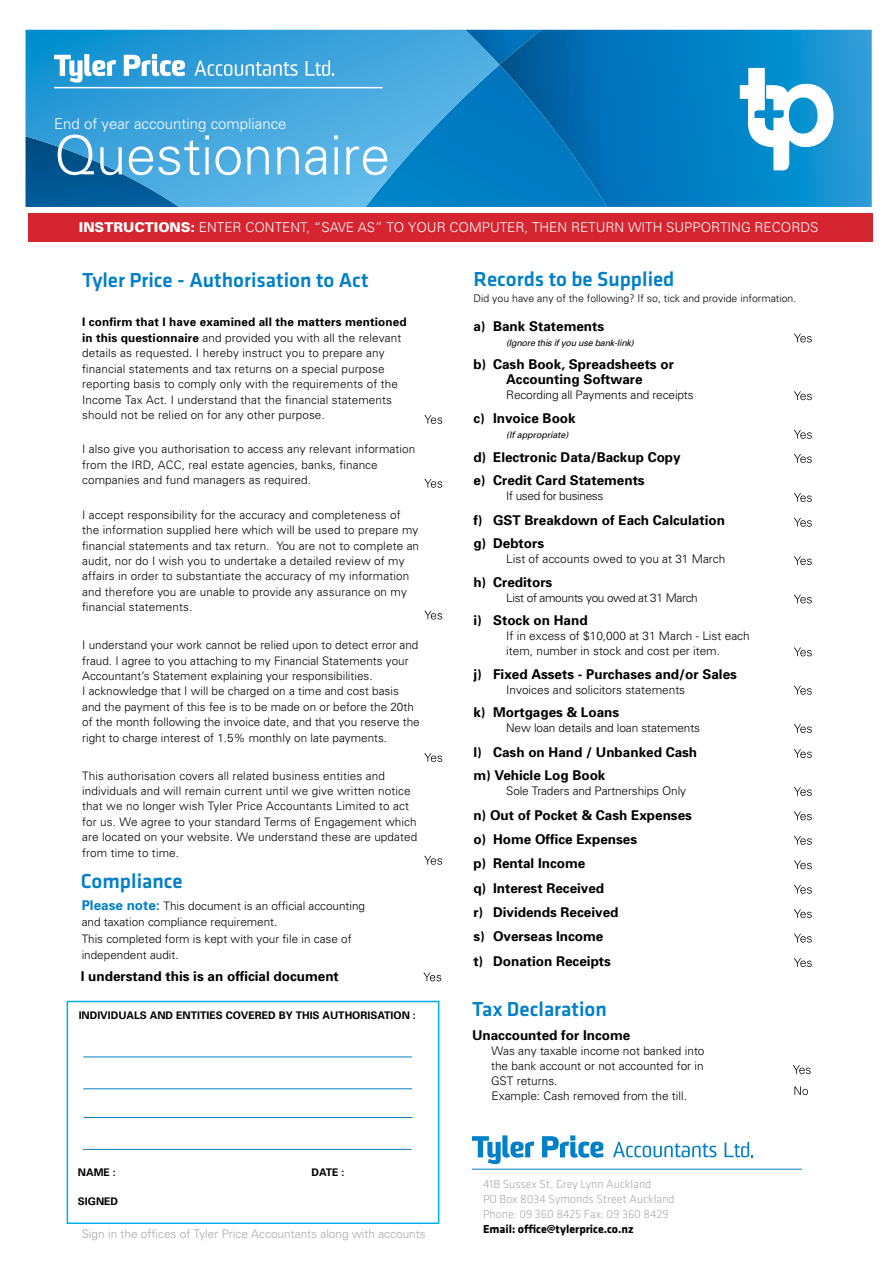
<style>
.page{position:relative;width:893px;height:1263px;background:#fff}
.page>*{position:absolute;margin:0;border:0;box-sizing:border-box;transform-origin:0 0}
.t1{font:300 54px "Univers";color:#fff}
.t2{font:500 21px "Klavika Basic";color:#0080c7}
.t3{font:300 15px "Univers";color:#fff}
.t4{font:700 13.5px/24.3px "Univers";color:#000}
.t5{font:300 13.5px "Univers";color:#fff}
.t6{font:300 12px/15px "Klavika Basic";color:#a7a9ac}
.t7{font:700 12px "Klavika Basic";color:#000}
.t8{font:300 11.85px/15px "Univers";color:#000}
.t9{font:300 11.85px "Univers";color:#a7a9ac}
.t10{font:300 11.85px "Univers";letter-spacing:-.03em;color:#000}
.t11{font:300 11.7px/15.5px "Univers";letter-spacing:.01em;color:#000}
.t12{font:700 10.5px "Univers";color:#000}
.t13{font:300 10.5px "Univers";color:#000}
.t14{font:italic 9px "Univers";letter-spacing:-.03em;color:#000}
.t15{font:italic 9px "Univers";letter-spacing:-.01em;color:#000}
.s1{font-weight:900}
.s2{font-weight:700}
.s3{font-weight:700;font-size:13.5px;color:#0080c7}
</style>
<div class="page">
<svg style="left:794px;top:334px;width:18px;height:8px"></svg>
<svg style="left:794px;top:391px;width:18px;height:9px"></svg>
<svg style="left:794px;top:430px;width:18px;height:9px"></svg>
<svg style="left:794px;top:454px;width:18px;height:9px"></svg>
<svg style="left:794px;top:493px;width:18px;height:9px"></svg>
<svg style="left:794px;top:518px;width:18px;height:9px"></svg>
<svg style="left:794px;top:556px;width:18px;height:9px"></svg>
<svg style="left:794px;top:594px;width:18px;height:9px"></svg>
<svg style="left:794px;top:647px;width:18px;height:9px"></svg>
<svg style="left:794px;top:686px;width:18px;height:9px"></svg>
<svg style="left:794px;top:724px;width:18px;height:9px"></svg>
<svg style="left:794px;top:749px;width:18px;height:9px"></svg>
<svg style="left:794px;top:787px;width:18px;height:9px"></svg>
<svg style="left:794px;top:811px;width:18px;height:9px"></svg>
<svg style="left:794px;top:836px;width:18px;height:9px"></svg>
<svg style="left:794px;top:860px;width:18px;height:9px"></svg>
<svg style="left:794px;top:885px;width:18px;height:9px"></svg>
<svg style="left:794px;top:909px;width:18px;height:9px"></svg>
<svg style="left:794px;top:934px;width:18px;height:8px"></svg>
<svg style="left:794px;top:958px;width:18px;height:9px"></svg>
<svg style="left:607px;top:30px;width:265px;height:177px;background:#0984c8"></svg>
<svg style="left:499px;top:30px;width:108px;height:177px;background:#0070b5"></svg>
<svg style="left:26px;top:30px;width:473px;height:177px;background:#339ad3"></svg>
<svg style="left:306px;top:60px;width:28px;height:16px"></svg>
<svg style="left:54px;top:54px;width:62px;height:29px"></svg>
<svg style="left:124px;top:54px;width:61px;height:22px"></svg>
<svg style="left:194px;top:60px;width:104px;height:16px;background:#6cb9e3"></svg>
<hr style="left:54px;top:87px;width:329px;height:1px;background:#fff">
<svg style="left:739px;top:68px;width:95px;height:103px"></svg>
<svg style="left:725px;top:1142px;width:28px;height:15px"></svg>
<svg style="left:472px;top:1135px;width:62px;height:29px"></svg>
<svg style="left:542px;top:1135px;width:62px;height:23px"></svg>
<svg style="left:613px;top:1142px;width:103px;height:15px"></svg>
<hr style="left:472px;top:1169px;width:330px;height:1px;background:#0080c7">
<div style="left:28px;top:213px;width:844px;height:29px;background:#d52530"></div>
<div style="left:67px;top:1001px;width:372px;height:223px;border:2px solid #00aeef"></div>
<svg style="left:793px;top:1065px;width:18px;height:9px"></svg>
<svg style="left:794px;top:1086px;width:14px;height:9px"></svg>
<svg style="left:423px;top:972px;width:18px;height:9px"></svg>
<svg style="left:424px;top:415px;width:18px;height:9px"></svg>
<svg style="left:424px;top:479px;width:18px;height:9px"></svg>
<svg style="left:424px;top:611px;width:18px;height:8px"></svg>
<svg style="left:424px;top:753px;width:18px;height:9px"></svg>
<svg style="left:424px;top:856px;width:18px;height:9px"></svg>
<hr style="left:83px;top:1088px;width:329px;height:1px;background:#0080c7">
<hr style="left:84px;top:1117px;width:328px;height:1px;background:#0080c7">
<hr style="left:83px;top:1057px;width:329px;height:1px;background:#0080c7">
<hr style="left:83px;top:1149px;width:329px;height:1px;background:#0080c7">
<p class="t3" style="left:54px;top:115px;width:234px">End of year accounting compliance</p>
<h1 class="t1" style="left:54px;top:123px;width:338px">Questionnaire</h1>
<p class="t5" style="left:79px;top:219px;width:741px"><span class="s1">INSTRUCTIONS:</span> ENTER CONTENT, “SAVE AS” TO YOUR COMPUTER, THEN RETURN WITH SUPPORTING RECORDS</p>
<h2 class="t2" style="left:82px;top:265px;width:288px">Tyler Price - Authorisation to Act</h2>
<p class="t11" style="left:82px;top:314px;width:326px"><span class="s2">I confirm that I have examined all the matters mentioned in this questionnaire</span> and provided you with all the relevant details as requested. I hereby instruct you to prepare any financial statements and tax returns on a special purpose reporting basis to comply only with the requirements of the Income Tax Act. I understand that the financial statements should not be relied on for any other purpose.</p>
<p class="t11" style="left:82px;top:441px;width:335px">I also give you authorisation to access any relevant information from the IRD, ACC, real estate agencies, banks, finance companies and fund managers as required.</p>
<p class="t11" style="left:82px;top:506px;width:338px">I accept responsibility for the accuracy and completeness of the information supplied here which will be used to prepare my financial statements and tax return. You are not to complete an audit, nor do I wish you to undertake a detailed review of my affairs in order to substantiate the accuracy of my information and therefore you are unable to provide any assurance on my financial statements.</p>
<p class="t11" style="left:82px;top:637px;width:339px">I understand your work cannot be relied upon to detect error and fraud. I agree to you attaching to my Financial Statements your Accountant’s Statement explaining your responsibilities.<br>I acknowledge that I will be charged on a time and cost basis and the payment of this fee is to be made on or before the 20th of the month following the invoice date, and that you reserve the right to charge interest of 1.5% monthly on late payments.</p>
<p class="t11" style="left:82px;top:767px;width:337px">This authorisation covers all related business entities and individuals and will remain current until we give written notice that we no longer wish Tyler Price Accountants Limited to act for us. We agree to your standard Terms of Engagement which are located on your website. We understand these are updated from time to time.</p>
<h2 class="t2" style="left:81px;top:867px;width:103px">Compliance</h2>
<p class="t11" style="left:82px;top:897px;width:285px;line-height:16.5px"><span class="s3">Please note:</span> This document is an official accounting and taxation compliance requirement.<br>This completed form is kept with your file in case of independent audit.</p>
<p class="t4" style="left:81px;top:964px;width:260px">I understand this is an official document</p>
<p class="t12" style="left:79px;top:1009px;width:339px">INDIVIDUALS AND ENTITIES COVERED BY THIS AUTHORISATION :</p>
<p class="t12" style="left:78px;top:1165px;width:39px">NAME :</p>
<p class="t12" style="left:311px;top:1165px;width:35px">DATE :</p>
<p class="t12" style="left:78px;top:1195px;width:42px">SIGNED</p>
<p class="t9" style="left:82px;top:1227px;width:346px">Sign in the offices of Tyler Price Accountants along with accounts</p>
<h2 class="t2" style="left:474px;top:264px;width:202px">Records to be Supplied</h2>
<p class="t13" style="left:474px;top:292px;width:324px">Did you have any of the following? If so, tick and provide information.</p>
<p class="t4" style="left:474px;top:313px;width:132px">a) Bank Statements</p>
<p class="t14" style="left:506px;top:337px;width:129px">(Ignore this if you use bank-link)</p>
<p class="t4" style="left:474px;top:356px;width:202px;line-height:15px;text-align:center">b) Cash Book, Spreadsheets or<br>Accounting Software</p>
<p class="t8" style="left:506px;top:387px;width:189px">Recording all Payments and receipts</p>
<p class="t4" style="left:474px;top:405px;width:104px">c) Invoice Book</p>
<p class="t15" style="left:506px;top:429px;width:64px">(If appropriate)</p>
<p class="t4" style="left:474px;top:445px;width:209px;line-height:23.5px">d) Electronic Data/Backup Copy e) Credit Card Statements</p>
<p class="t10" style="left:506px;top:489px;width:99px">If used for business</p>
<p class="t4" style="left:474px;top:508px;width:253px;line-height:23.5px">f) GST Breakdown of Each Calculation g) Debtors</p>
<p class="t8" style="left:506px;top:551px;width:221px">List of accounts owed to you at 31 March</p>
<p class="t4" style="left:474px;top:569px;width:80px">h) Creditors</p>
<p class="t10" style="left:506px;top:590px;width:193px">List of amounts you owed at 31 March</p>
<p class="t4" style="left:474px;top:608px;width:116px">i) Stock on Hand</p>
<p class="t8" style="left:506px;top:628px;width:245px">If in excess of $10,000 at 31 March - List each item, number in stock and cost per item.</p>
<p class="t4" style="left:474px;top:661px;width:265px">j) Fixed Assets - Purchases and/or Sales</p>
<p class="t8" style="left:506px;top:682px;width:181px">Invoices and solicitors statements</p>
<p class="t4" style="left:474px;top:700px;width:147px">k) Mortgages &amp; Loans</p>
<p class="t8" style="left:506px;top:720px;width:195px">New loan details and loan statements</p>
<p class="t4" style="left:474px;top:740px;width:225px;line-height:23.5px">l) Cash on Hand / Unbanked Cash m) Vehicle Log Book</p>
<p class="t8" style="left:506px;top:783px;width:181px">Sole Traders and Partnerships Only</p>
<p class="t4" style="left:474px;top:802px;width:220px">n) Out of Pocket &amp; Cash Expenses o) Home Office Expenses<br>p) Rental Income<br>q) Interest Received<br>r) Dividends Received<br>s) Overseas Income<br>t) Donation Receipts</p>
<h2 class="t2" style="left:472px;top:995px;width:136px">Tax Declaration</h2>
<p class="t4" style="left:472px;top:1022px;width:160px">Unaccounted for Income</p>
<p class="t8" style="left:491px;top:1042px;width:215px">Was any taxable income not banked into the bank account or not accounted for in<br>GST returns.<br>Example: Cash removed from the till.</p>
<p class="t6" style="left:483px;top:1176px;width:193px">41B Sussex St, Grey Lynn Auckland<br>PO Box 8034 Symonds Street Auckland<br>Phone: 09 360 8425 Fax: 09 360 8429</p>
<p class="t7" style="left:483px;top:1220px;width:152px">Email: office@tylerprice.co.nz</p>
</div>
